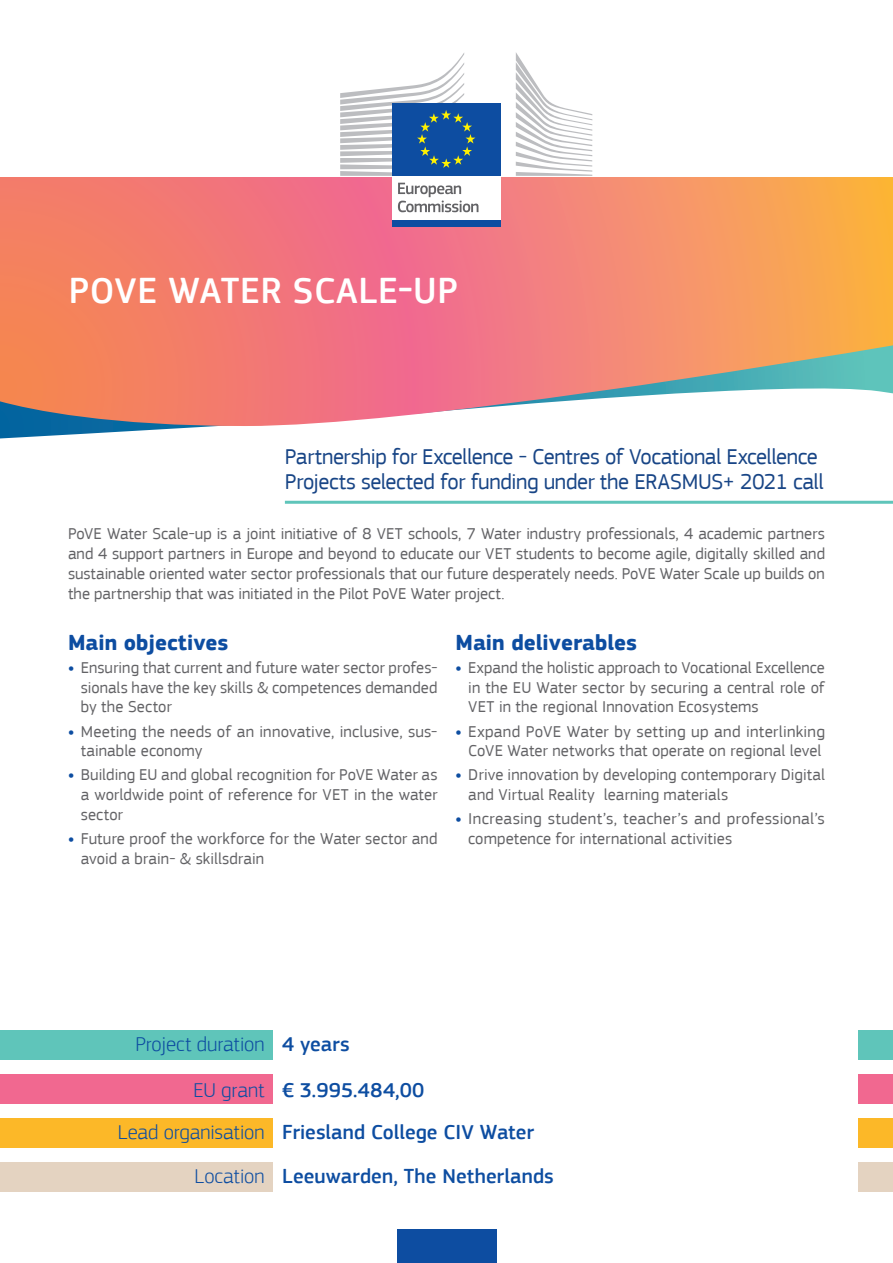
<style>
.page{position:relative;width:893px;height:1263px;background:#fff}
.page>*{position:absolute;margin:0;border:0;box-sizing:border-box;transform-origin:0 0}
.Main_Title{font:500 37.5px "EC Square Sans Pro";letter-spacing:.02em;color:#fff}
.Main_Title-2{font:22.5px "EC Square Sans Pro";letter-spacing:-.02em;color:#184586}
.Title__1{font:700 22.5px "EC Square Sans Pro";color:#0d4da1}
.Body{font:500 21px "EC Square Sans Pro";letter-spacing:.005em;color:#0d4da1}
.Body-2{font:300 21px "EC Square Sans Pro";color:#0d4da1}
.Text{font:16.5px/19.8px "EC Square Sans Pro";letter-spacing:.005em;color:#636366;text-align:justify}
.s1{font-weight:700;font-size:15.75px;color:#0d4da1}
</style>
<div class="page">
<svg style="left:0;top:426px;width:217px;height:12px"></svg>
<svg style="left:0;top:177px;width:893px;height:249px;background:#ed8d7b"></svg>
<div style="left:392px;top:174px;width:108px;height:48px;background:#fff"></div>
<div style="left:392px;top:103px;width:108px;height:73px;background:#0d4da1"></div>
<svg style="left:340px;top:53px;width:135px;height:123px"></svg>
<div style="left:392px;top:221px;width:108px;height:6px;background:#0d4da1"></div>
<svg style="left:516px;top:53px;width:76px;height:123px"></svg>
<svg style="left:398px;top:183px;width:80px;height:29px"></svg>
<div style="left:397px;top:1229px;width:100px;height:34px;background:#0d4da1"></div>
<div style="left:0;top:1030px;width:272px;height:30px;background:#5fc5ba"></div>
<div style="left:859px;top:1030px;width:34px;height:30px;background:#5fc5ba"></div>
<div style="left:0;top:1074px;width:272px;height:30px;background:#f16890"></div>
<div style="left:859px;top:1074px;width:34px;height:30px;background:#f16890"></div>
<div style="left:0;top:1118px;width:272px;height:30px;background:#fcb828"></div>
<div style="left:859px;top:1118px;width:34px;height:30px;background:#fcb828"></div>
<div style="left:0;top:1162px;width:272px;height:30px;background:#e4d3c1"></div>
<div style="left:859px;top:1162px;width:34px;height:30px;background:#e4d3c1"></div>
<hr style="left:285px;top:501px;width:608px;height:3px;background:#5fc5ba">
<p class="Main_Title" style="left:69px;top:268px;width:390px">POVE WATER SCALE-UP</p>
<p class="Main_Title-2" style="left:285px;top:443px;width:534px">Partnership for Excellence - Centres of Vocational Excellence</p>
<p class="Main_Title-2" style="left:285px;top:469px;width:540px">Projects selected for funding under the ERASMUS+ 2021 call</p>
<p class="Text" style="left:68px;top:524px;width:758px">PoVE Water Scale-up is a joint initiative of 8 VET schools, 7 Water industry professionals, 4 academic partners and 4 support partners in Europe and beyond to educate our VET students to become agile, digitally skilled and sustainable oriented water sector professionals that our future desperately needs. PoVE Water Scale up builds on the partnership that was initiated in the Pilot PoVE Water project.</p>
<p class="Title__1" style="left:68px;top:629px;width:162px">Main objectives</p>
<p class="Title__1" style="left:455px;top:629px;width:183px">Main deliverables</p>
<p class="Text" style="left:81px;top:658px;width:358px;text-indent:-13px"><span class="s1">•</span> Ensuring that current and future water sector profes&shy;sionals have the key skills &amp; competences demanded by the Sector</p>
<p class="Text" style="left:81px;top:721px;width:358px;text-indent:-13px"><span class="s1">•</span> Meeting the needs of an innovative, inclusive, sus&shy;tainable economy</p>
<p class="Text" style="left:81px;top:765px;width:358px;text-indent:-13px"><span class="s1">•</span> Building EU and global recognition for PoVE Water as a worldwide point of reference for VET in the water sector</p>
<p class="Text" style="left:81px;top:829px;width:358px;text-indent:-13px"><span class="s1">•</span> Future proof the workforce for the Water sector and avoid a brain- &amp; skillsdrain</p>
<p class="Text" style="left:468px;top:658px;width:358px;text-indent:-13px"><span class="s1">•</span> Expand the holistic approach to Vocational Excellence in the EU Water sector by securing a central role of VET in the regional Innovation Ecosystems</p>
<p class="Text" style="left:455px;top:721px;width:371px;text-align:center"><span class="s1">•</span> Expand PoVE Water by setting up and interlinking<br>CoVE Water networks that operate on regional level</p>
<p class="Text" style="left:468px;top:765px;width:358px;text-indent:-13px"><span class="s1">•</span> Drive innovation by developing contemporary Digital and Virtual Reality learning materials</p>
<p class="Text" style="left:468px;top:809px;width:358px;text-indent:-13px"><span class="s1">•</span> Increasing student’s, teacher’s and professional’s competence for international activities</p>
<p class="Body-2" style="left:135px;top:1032px;width:131px">Project duration</p>
<p class="Body-2" style="left:193px;top:1078px;width:73px">EU grant</p>
<p class="Body" style="left:282px;top:1032px;width:69px">4 years</p>
<p class="Body" style="left:282px;top:1078px;width:144px">€ 3.995.484,00</p>
<p class="Body-2" style="left:118px;top:1120px;width:148px">Lead organisation</p>
<p class="Body-2" style="left:194px;top:1164px;width:72px">Location</p>
<p class="Body" style="left:282px;top:1120px;width:253px">Friesland College CIV Water</p>
<p class="Body" style="left:282px;top:1164px;width:273px">Leeuwarden, The Netherlands</p>
</div>
